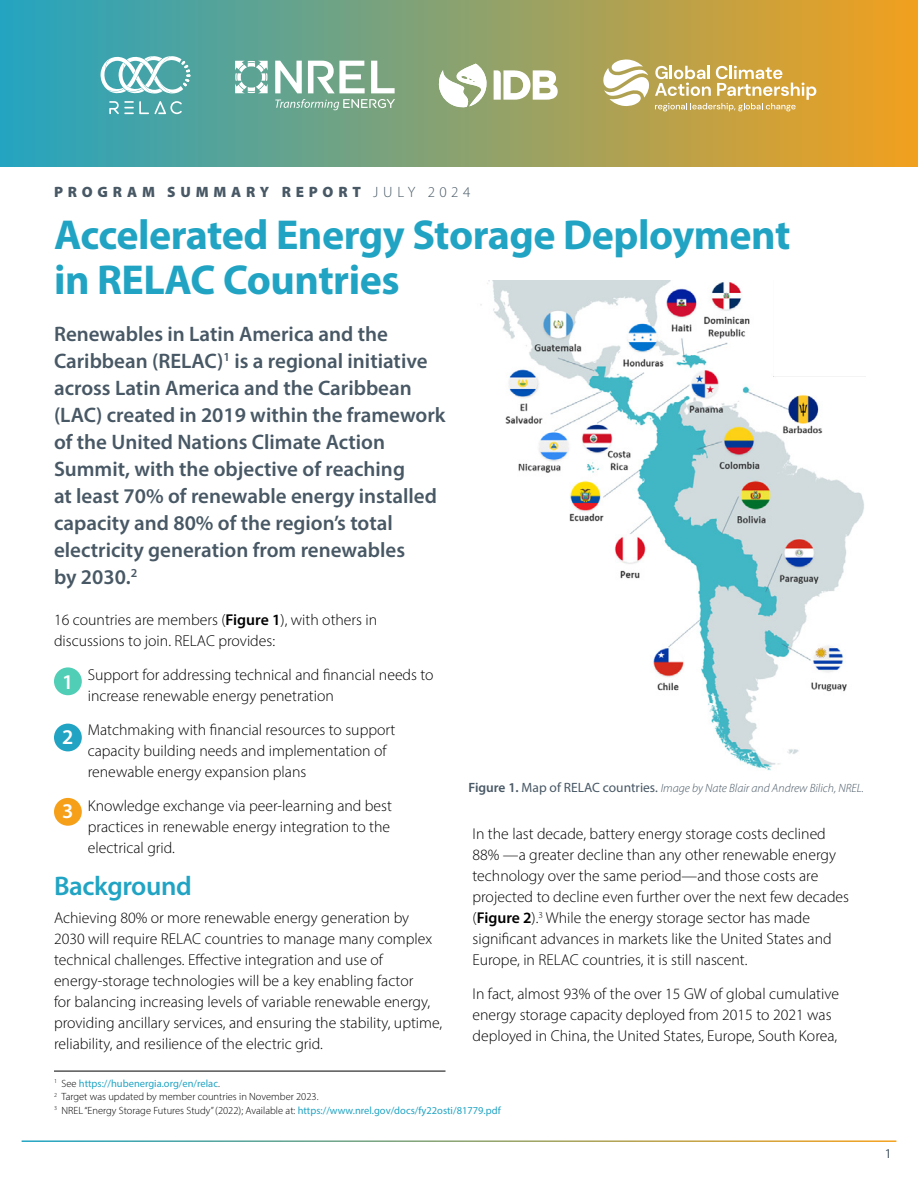
<style>
.page{position:relative;width:918px;height:1188px;background:#fff}
.page>*{position:absolute;margin:0;border:0;box-sizing:border-box;transform-origin:0 0}
.t1{font:700 42px/45px "Myriad Pro";letter-spacing:-.01em;color:#21a4c3}
.t2{font:600 27px "Myriad Pro";letter-spacing:-.015em;color:#21a4c3}
.t3{font:600 21px/27px "Myriad Pro";color:#485865}
.t4{font:600 21px "Myriad Pro";color:#fff}
.t5{font:300 15.75px/21px "Myriad Pro";color:#000}
.t6{font:900 15px "Myriad Pro";letter-spacing:.32em;color:#485865}
.t7{font:13.5px "Myriad Pro";color:#485865}
.t8{font:italic 300 12px "Myriad Pro";color:#485865}
.t9{font:300 10.5px/13.5px "Myriad Pro";color:#000}
.s1{font-weight:300}
.s2{font-weight:600}
.s3{font-weight:600;font-style:normal;font-size:13.5px}
.s4{font-weight:400;font-style:normal;font-size:13.5px}
.s5{font-weight:400;color:#21a4c3}
</style>
<div class="page">
<div style="left:0;top:0;width:918px;height:166px;background:linear-gradient(to right,#24a4c1,#f1a01e)"></div>
<hr style="left:54px;top:1071px;width:392px;height:1px;background:#000">
<img style="left:480px;top:281px;width:385px;height:490px">
<svg style="left:109px;top:101px;width:73px;height:13px"></svg>
<svg style="left:100px;top:56px;width:90px;height:39px"></svg>
<svg style="left:235px;top:61px;width:33px;height:32px"></svg>
<svg style="left:275px;top:61px;width:27px;height:32px"></svg>
<svg style="left:308px;top:61px;width:57px;height:32px"></svg>
<svg style="left:371px;top:61px;width:24px;height:32px"></svg>
<svg style="left:275px;top:99px;width:120px;height:11px"></svg>
<svg style="left:602px;top:59px;width:214px;height:52px"></svg>
<svg style="left:494px;top:70px;width:64px;height:30px"></svg>
<svg style="left:438px;top:64px;width:50px;height:44px"></svg>
<div style="left:54px;top:667px;width:28px;height:28px;background:#51ceb6;border-radius:50%"></div>
<div style="left:54px;top:724px;width:28px;height:27px;background:#21a4c3;border-radius:50%"></div>
<div style="left:54px;top:798px;width:28px;height:28px;background:#f6a01a;border-radius:50%"></div>
<p class="t6" style="left:54px;top:182px;width:418px">PROGRAM SUMMARY REPORT <span class="s1">JULY 2024</span></p>
<h1 class="t1" style="left:54px;top:211px;width:738px">Accelerated Energy Storage Deployment in RELAC Countries</h1>
<p class="t3" style="left:54px;top:320px;width:393px">Renewables in Latin America and the Caribbean (RELAC)<sup>1</sup> is a regional initiative across Latin America and the Caribbean (LAC) created in 2019 within the framework of the United Nations Climate Action Summit, with the objective of reaching<br>at least 70% of renewable energy installed capacity and 80% of the region’s total electricity generation from renewables<br>by 2030.<sup>2</sup></p>
<p class="t5" style="left:54px;top:609px;width:325px">16 countries are members (<span class="s2">Figure 1</span>), with others in discussions to join. RELAC provides:</p>
<p class="t5" style="left:88px;top:664px;width:347px">Support for addressing technical and financial needs to increase renewable energy penetration</p>
<p class="t5" style="left:88px;top:719px;width:309px">Matchmaking with financial resources to support capacity building needs and implementation of renewable energy expansion plans</p>
<p class="t5" style="left:88px;top:795px;width:306px;text-align:justify">Knowledge exchange via peer-learning and best practices in renewable energy integration to the electrical grid.</p>
<h2 class="t2" style="left:54px;top:869px;width:139px">Background</h2>
<p class="t5" style="left:54px;top:907px;width:390px">Achieving 80% or more renewable energy generation by 2030 will require RELAC countries to manage many complex technical challenges. Effective integration and use of energy-storage technologies will be a key enabling factor<br>for balancing increasing levels of variable renewable energy, providing ancillary services, and ensuring the stability, uptime, reliability, and resilience of the electric grid.</p>
<h3 class="t4" style="left:62px;top:669px;width:13px">1</h3>
<h3 class="t4" style="left:62px;top:723px;width:13px">2</h3>
<h3 class="t4" style="left:62px;top:798px;width:13px">3</h3>
<p class="t8" style="left:468px;top:780px;width:397px"><span class="s3">Figure 1.</span> <span class="s4">Map of RELAC countries.</span> Image by Nate Blair and Andrew Bilich, NREL.</p>
<p class="t5" style="left:472px;top:823px;width:378px">In the last decade, battery energy storage costs declined 88% —a greater decline than any other renewable energy technology over the same period—and those costs are projected to decline even further over the next few decades (<span class="s2">Figure 2</span>).<sup>3</sup> While the energy storage sector has made significant advances in markets like the United States and Europe, in RELAC countries, it is still nascent.</p>
<p class="t5" style="left:473px;top:983px;width:368px">In fact, almost 93% of the over 15 GW of global cumulative energy storage capacity deployed from 2015 to 2021 was deployed in China, the United States, Europe, South Korea,</p>
<p class="t9" style="left:54px;top:1076px;width:448px"><sup>1</sup> See <span class="s5">https://hubenergia.org/en/relac</span>.<br><sup>2</sup> Target was updated by member countries in November 2023.<br><sup>3</sup> NREL “Energy Storage Futures Study” (2022); Available at: <span class="s5">https://www.nrel.gov/docs/fy22osti/81779.pdf</span></p>
<p class="t7" style="left:885px;top:1145px;width:8px">1</p>
</div>
